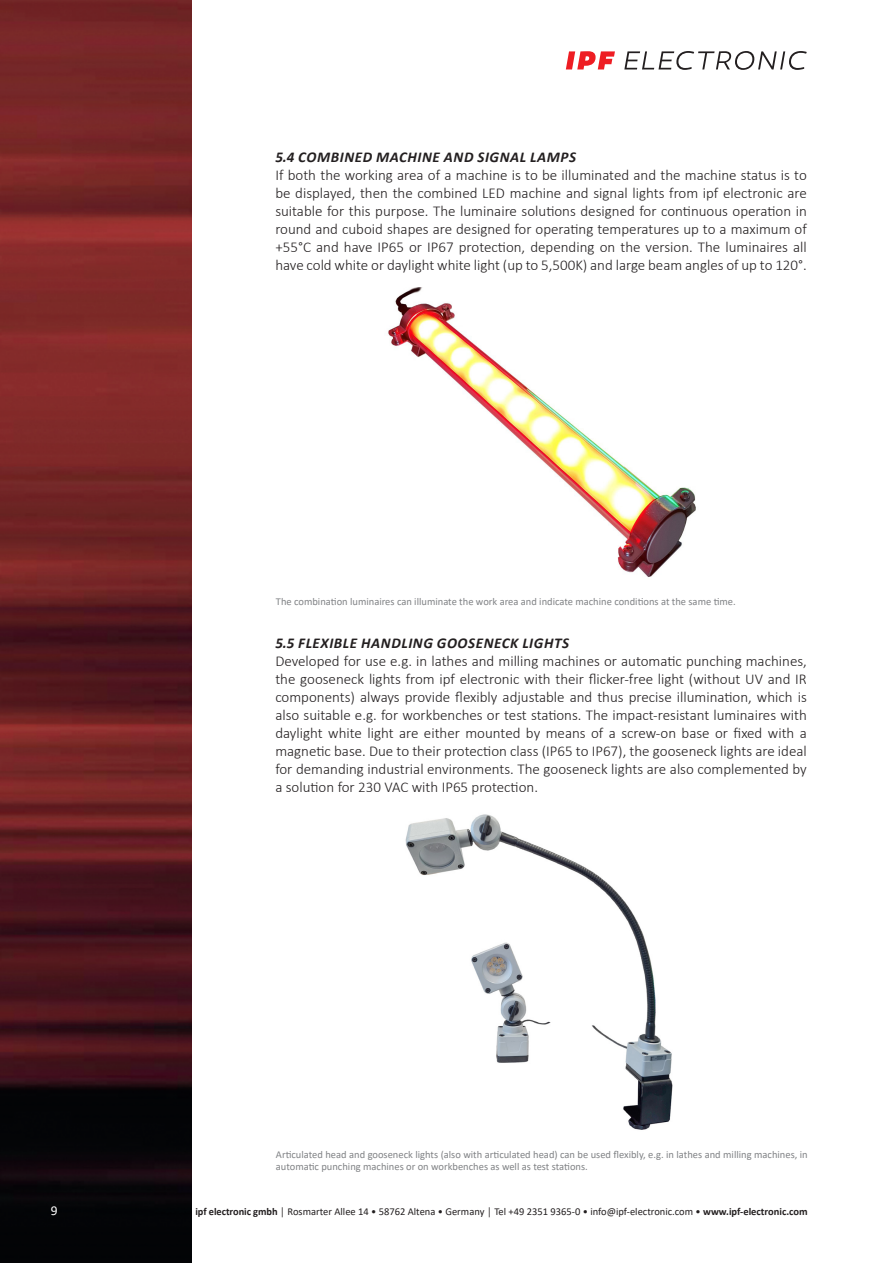
<style>
.page{position:relative;width:893px;height:1263px;background:#fff}
.page>*{position:absolute;margin:0;border:0;box-sizing:border-box;transform-origin:0 0}
.Lesetext{font:300 15px/18px "Calibri";color:#231f20;text-align:justify}
.Zwischenüberschrift{font:italic 700 15px "Calibri";letter-spacing:.04em;color:#231f20}
.t1{font:13.5px "Calibri";color:#fff}
.t2{font:10.5px/12px "Calibri";color:#808285}
.t3{font:10.5px "Calibri";color:#231f20}
.s1{font-weight:700}
</style>
<div class="page">
<img style="left:0;top:0;width:191px;height:1263px">
<svg style="left:624px;top:51px;width:183px;height:19px"></svg>
<svg style="left:566px;top:51px;width:49px;height:18px"></svg>
<img style="left:388px;top:287px;width:308px;height:290px">
<img style="left:405px;top:814px;width:268px;height:316px">
<p class="Zwischenüberschrift" style="left:275px;top:146px;width:302px">5.4 COMBINED MACHINE AND SIGNAL LAMPS</p>
<p class="Lesetext" style="left:275px;top:166px;width:533px">If both the working area of a machine is to be illuminated and the machine status is to be displayed, then the combined LED machine and signal lights from ipf electronic are suitable for this purpose. The luminaire solutions designed for continuous operation in round and cuboid shapes are designed for operating temperatures up to a maximum of +55°C and have IP65 or IP67 protection, depending on the version. The luminaires all have cold white or daylight white light (up to 5,500K) and large beam angles of up to 120°.</p>
<p class="t2" style="left:276px;top:595px;width:461px">The combination luminaires can illuminate the work area and indicate machine conditions at the same time.</p>
<p class="Zwischenüberschrift" style="left:275px;top:632px;width:295px">5.5 FLEXIBLE HANDLING GOOSENECK LIGHTS</p>
<p class="Lesetext" style="left:275px;top:652px;width:533px">Developed for use e.g. in lathes and milling machines or automatic punching machines, the gooseneck lights from ipf electronic with their flicker-free light (without UV and IR components) always provide flexibly adjustable and thus precise illumination, which is also suitable e.g. for workbenches or test stations. The impact-resistant luminaires with daylight white light are either mounted by means of a screw-on base or fixed with a magnetic base. Due to their protection class (IP65 to IP67), the gooseneck lights are ideal for demanding industrial environments. The gooseneck lights are also complemented by a solution for 230 VAC with IP65 protection.</p>
<p class="t2" style="left:276px;top:1148px;width:533px">Articulated head and gooseneck lights (also with articulated head) can be used flexibly, e.g. in lathes and milling machines, in automatic punching machines or on workbenches as well as test stations.</p>
<p class="t1" style="left:51px;top:1201px;width:8px">9</p>
<p class="t3" style="left:195px;top:1204px;width:614px"><span class="s1">ipf electronic gmbh</span> │ Rosmarter Allee 14 • 58762 Altena • Germany │ Tel +49 2351 9365-0 • info@ipf-electronic.com • <span class="s1">www.ipf-electronic.com</span></p>
</div>
